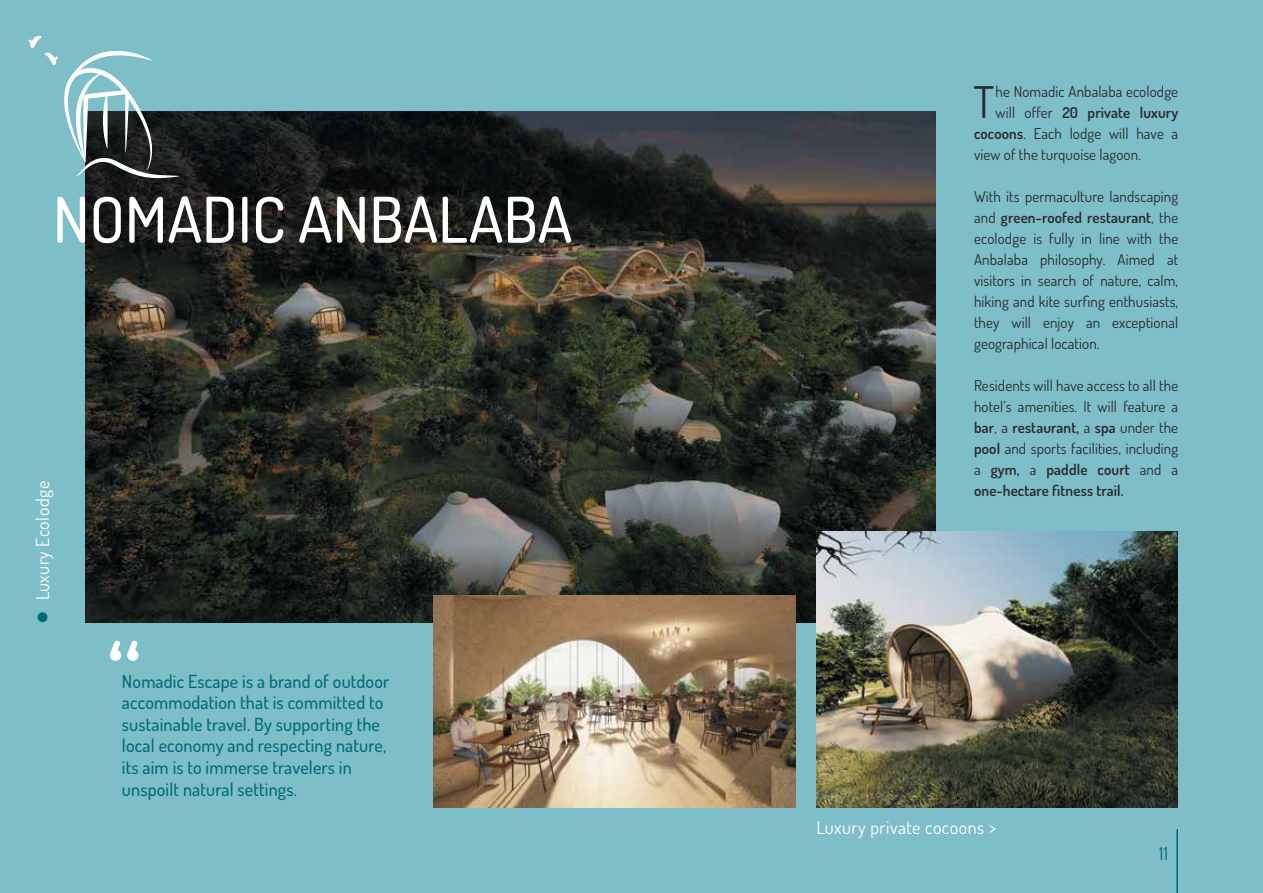
<style>
.page{position:relative;width:1263px;height:893px;background:#7ebec8}
.page>*{position:absolute;margin:0;border:0;box-sizing:border-box;transform-origin:0 0}
.t1{font:500 108px "Dosis";color:#fff}
.t2{font:500 63px "Dosis";color:#fff}
.t3{font:43.65px "Dosis";color:#292829}
.t4{font:500 18px/21.6px "Dosis";letter-spacing:.01em;color:#006b78}
.t5{font:18px "Dosis";letter-spacing:.03em;color:#fff}
.t6{font:18px "Dosis";color:#006b78}
.t7{font:15px/21px "Dosis";letter-spacing:.01em;color:#292829;text-align:justify}
.t8{font:600 15px "Dosis";letter-spacing:.01em;color:#292829}
.s1{font-weight:400}
.s2{font-weight:600}
</style>
<div class="page">
<img style="left:85px;top:112px;width:850px;height:510px">
<img style="left:434px;top:595px;width:361px;height:213px">
<img style="left:816px;top:531px;width:362px;height:277px">
<svg style="left:28px;top:36px;width:151px;height:144px"></svg>
<div style="left:38px;top:612px;width:9px;height:10px;background:#006b78;border-radius:50%"></div>
<hr style="left:1176px;top:829px;width:2px;height:64px;background:#006b78">
<h2 class="t2" style="left:53px;top:176px;width:521px">NOMADIC ANBALABA</h2>
<p class="t5" style="left:30px;top:600px;width:121px;rotate:-90deg">Luxury Ecolodge</p>
<h1 class="t1" style="left:107px;top:607px;width:37px">“</h1>
<p class="t4" style="left:122px;top:669px;width:269px">Nomadic Escape is a brand of outdoor accommodation that is committed to sustainable travel. By supporting the local economy and respecting nature, its aim is to immerse travelers in unspoilt natural settings.</p>
<h3 class="t3" style="left:973px;top:72px;width:22px">T</h3>
<p class="t7" style="left:996px;top:81px;width:184px">he Nomadic Anbalaba ecolodge</p>
<p class="t8" style="left:996px;top:103px;width:184px"><span class="s1">will offer</span> 20 private luxury</p>
<p class="t7" style="left:974px;top:123px;width:206px"><span class="s2">cocoons</span>. Each lodge will have a</p>
<p class="t7" style="left:974px;top:144px;width:168px">view of the turquoise lagoon.</p>
<p class="t7" style="left:974px;top:186px;width:206px">With its permaculture landscaping and <span class="s2">green-roofed restaurant</span>, the ecolodge is fully in line with the Anbalaba philosophy. Aimed at visitors in search of nature, calm, hiking and kite surfing enthusiasts, they will enjoy an exceptional geographical location.</p>
<p class="t7" style="left:974px;top:375px;width:206px">Residents will have access to all the hotel’s amenities. It will feature a <span class="s2">bar</span>, a <span class="s2">restaurant,</span> a <span class="s2">spa</span> under the <span class="s2">pool</span> and sports facilities, including a <span class="s2">gym,</span> a <span class="s2">paddle court</span> and a <span class="s2">one-hectare fitness trail.</span></p>
<p class="t5" style="left:816px;top:815px;width:181px">Luxury private cocoons &gt;</p>
<p class="t6" style="left:1159px;top:841px;width:10px">11</p>
</div>
